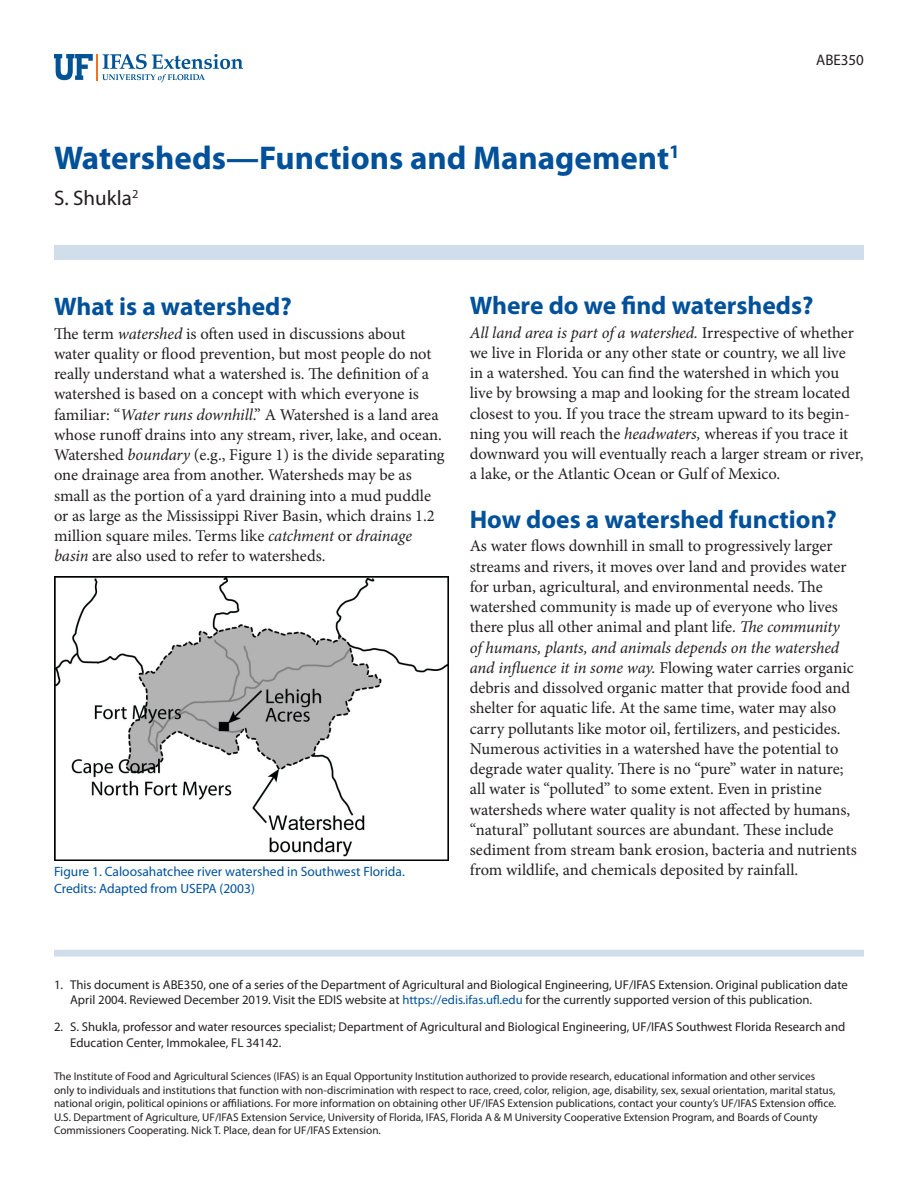
<style>
.page{position:relative;width:918px;height:1188px;background:#fff}
.page>*{position:absolute;margin:0;border:0;box-sizing:border-box;transform-origin:0 0}
.TitleRegular{font:700 33px "Myriad Pro";color:#01519a}
.SectionHeading0{font:700 25.5px "Myriad Pro";color:#01519a}
.Author{font:21px "Myriad Pro";color:#231f20}
.Paragraph{font:16.5px/20.2px "Minion Pro";letter-spacing:-.005em;color:#231f20}
.PubNumber{font:15.3px "Myriad Pro";color:#231f20}
.t1{font:13.5px "Myriad Pro";color:#01519a}
.t2{font:12.75px/15.3px "Myriad Pro";color:#231f20}
.Disclaimer{font:11.25px/13.5px "Myriad Pro";color:#231f20}
.s1{font-style:italic}
.s2{color:#01519a}
</style>
<div class="page">
<svg style="left:54px;top:54px;width:189px;height:28px"></svg>
<div style="left:54px;top:245px;width:810px;height:15px;background:#d0deeb"></div>
<div style="left:54px;top:950px;width:810px;height:7px;background:#d0deeb"></div>
<img style="left:54px;top:577px;width:394px;height:284px">
<p class="TitleRegular" style="left:54px;top:136px;width:627px">Watersheds—Functions and Management<sup>1</sup></p>
<p class="Author" style="left:54px;top:185px;width:86px">S. Shukla<sup>2</sup></p>
<p class="PubNumber" style="left:816px;top:51px;width:49px">ABE350</p>
<p class="SectionHeading0" style="left:54px;top:290px;width:239px">What is a watershed?</p>
<p class="Paragraph" style="left:54px;top:323px;width:392px">The term <span class="s1">watershed</span> is often used in discussions about water quality or flood prevention, but most people do not really understand what a watershed is. The definition of a watershed is based on a concept with which everyone is familiar: “<span class="s1">Water runs downhill</span>.” A Watershed is a land area whose runoff drains into any stream, river, lake, and ocean.<br>Watershed <span class="s1">boundary</span> (e.g., Figure 1) is the divide separating one drainage area from another. Watersheds may be as small as the portion of a yard draining into a mud puddle or as large as the Mississippi River Basin, which drains 1.2 million square miles. Terms like <span class="s1">catchment</span> or <span class="s1">drainage basin</span> are also used to refer to watersheds.</p>
<p class="SectionHeading0" style="left:470px;top:289px;width:345px">Where do we find watersheds?</p>
<p class="Paragraph" style="left:470px;top:322px;width:395px"><span class="s1">All land area is part of a watershed.</span> Irrespective of whether we live in Florida or any other state or country, we all live<br>in a watershed. You can find the watershed in which you live by browsing a map and looking for the stream located closest to you. If you trace the stream upward to its begin&shy;ning you will reach the <span class="s1">headwaters,</span> whereas if you trace it downward you will eventually reach a larger stream or river, a lake, or the Atlantic Ocean or Gulf of Mexico.</p>
<p class="SectionHeading0" style="left:470px;top:503px;width:369px">How does a watershed function?</p>
<p class="Paragraph" style="left:470px;top:536px;width:389px">As water flows downhill in small to progressively larger streams and rivers, it moves over land and provides water for urban, agricultural, and environmental needs. The watershed community is made up of everyone who lives there plus all other animal and plant life. <span class="s1">The community<br>of humans, plants, and animals depends on the watershed and influence it in some way.</span> Flowing water carries organic debris and dissolved organic matter that provide food and shelter for aquatic life. At the same time, water may also carry pollutants like motor oil, fertilizers, and pesticides.<br>Numerous activities in a watershed have the potential to degrade water quality. There is no “pure” water in nature; all water is “polluted” to some extent. Even in pristine watersheds where water quality is not affected by humans, “natural” pollutant sources are abundant. These include sediment from stream bank erosion, bacteria and nutrients</p>
<p class="t1" style="left:54px;top:863px;width:352px">Figure 1. Caloosahatchee river watershed in Southwest Florida.</p>
<p class="Paragraph" style="left:470px;top:860px;width:330px">from wildlife, and chemicals deposited by rainfall.</p>
<p class="t1" style="left:54px;top:880px;width:202px">Credits: Adapted from USEPA (2003)</p>
<p class="t2" style="left:70px;top:977px;width:779px;text-indent:-16px">1. This document is ABE350, one of a series of the Department of Agricultural and Biological Engineering, UF/IFAS Extension. Original publication date<br>April 2004. Reviewed December 2019. Visit the EDIS website at <span class="s2">https://edis.ifas.ufl.edu</span> for the currently supported version of this publication.</p>
<p class="t2" style="left:70px;top:1019px;width:777px;text-indent:-16px">2. S. Shukla, professor and water resources specialist; Department of Agricultural and Biological Engineering, UF/IFAS Southwest Florida Research and<br>Education Center, Immokalee, FL 34142.</p>
<p class="Disclaimer" style="left:54px;top:1069px;width:784px">The Institute of Food and Agricultural Sciences (IFAS) is an Equal Opportunity Institution authorized to provide research, educational information and other services only to individuals and institutions that function with non-discrimination with respect to race, creed, color, religion, age, disability, sex, sexual orientation, marital status, national origin, political opinions or affiliations. For more information on obtaining other UF/IFAS Extension publications, contact your county’s UF/IFAS Extension office.<br>U.S. Department of Agriculture, UF/IFAS Extension Service, University of Florida, IFAS, Florida A &amp; M University Cooperative Extension Program, and Boards of County Commissioners Cooperating. Nick T. Place, dean for UF/IFAS Extension.</p>
</div>
